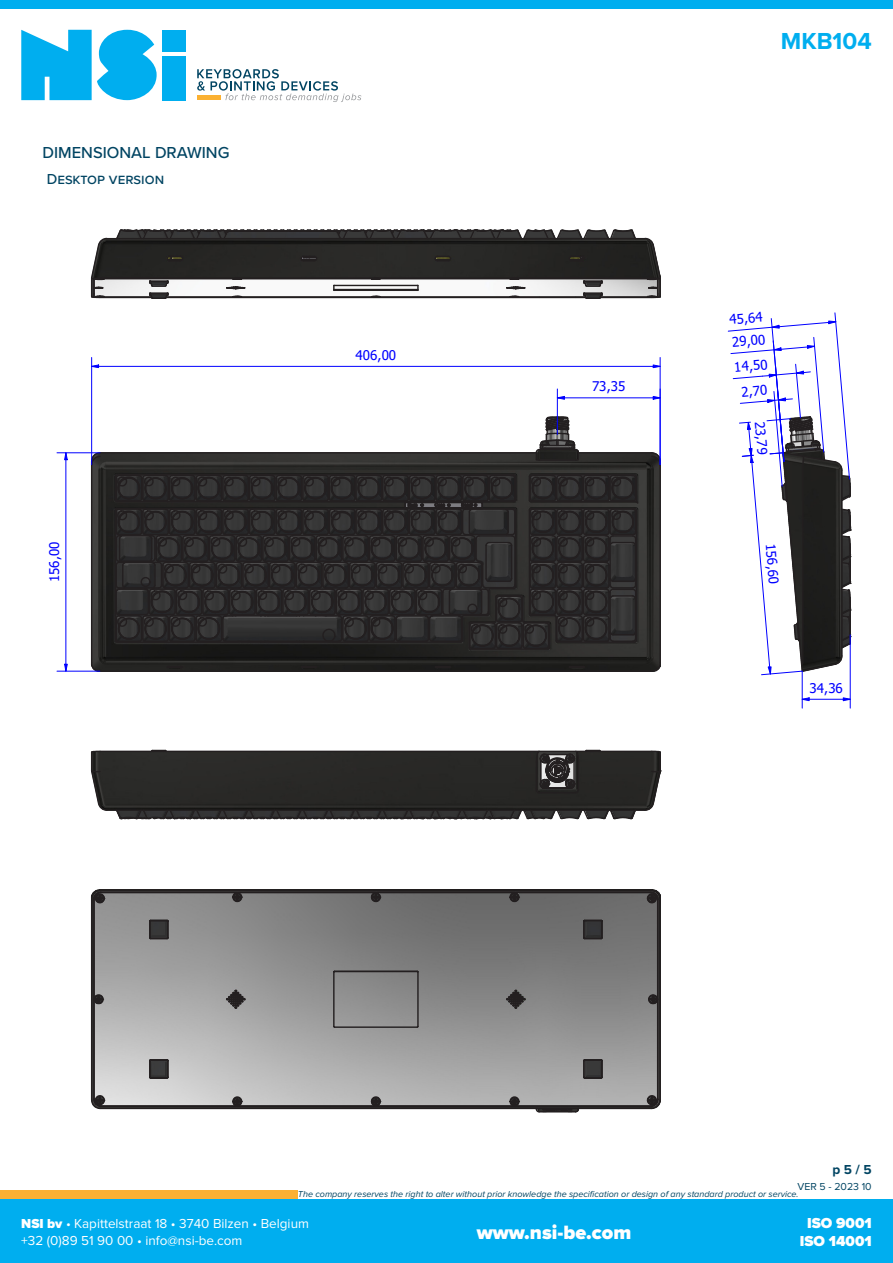
<style>
.page{position:relative;width:893px;height:1263px;background:#fff}
.page>*{position:absolute;margin:0;border:0;box-sizing:border-box;transform-origin:0 0}
.t1{font:700 24px "Proxima Nova";color:#00aeef}
.t2{font:900 19.95px "Proxima Nova";color:#fff}
.Tussentitel{font:500 16.5px "Proxima Nova";color:#004462}
.t3{font:900 15px "Proxima Nova";color:#fff}
.Tussen_tussen_titel{font:500 15px "Proxima Nova";color:#004462}
.t4{font:13.5px/16.2px "Proxima Nova";color:#fff}
.t5{font:700 13.5px "Proxima Nova";color:#004462}
.t6{font:13.35px/25.2px "Tahoma";color:#00f}
.t7{font:10.5px "Proxima Nova";color:#004462}
.t8{font:italic 9px "Proxima Nova";color:#004462}
.s1{font-weight:900}
</style>
<div class="page">
<div style="left:0;top:1199px;width:893px;height:64px;background:#00aeef"></div>
<div style="left:0;top:1191px;width:298px;height:8px;background:#fbb033"></div>
<div style="left:0;top:0;width:893px;height:9px;background:#00aeef"></div>
<img style="left:92px;top:417px;width:568px;height:253px">
<img style="left:108px;top:237px;width:535px;height:59px">
<div style="left:108px;top:750px;width:535px;height:59px;background:#292826"></div>
<img style="left:92px;top:893px;width:565px;height:217px">
<hr style="left:100px;top:452px;width:436px;height:1px;background:#231f20">
<hr style="left:578px;top:452px;width:74px;height:1px;background:#231f20">
<svg style="left:90px;top:663px;width:11px;height:8px"></svg>
<svg style="left:650px;top:451px;width:10px;height:15px"></svg>
<svg style="left:90px;top:451px;width:12px;height:15px"></svg>
<svg style="left:650px;top:663px;width:11px;height:9px"></svg>
<hr style="left:91px;top:461px;width:1px;height:202px;background:#231f20">
<hr style="left:100px;top:670px;width:552px;height:2px;background:#231f20">
<hr style="left:659px;top:465px;width:2px;height:198px;background:#231f20">
<svg style="left:568px;top:665px;width:18px;height:4px"></svg>
<svg style="left:300px;top:665px;width:18px;height:4px"></svg>
<svg style="left:166px;top:665px;width:18px;height:4px"></svg>
<svg style="left:434px;top:665px;width:18px;height:4px"></svg>
<svg style="left:114px;top:474px;width:526px;height:176px;background:#2c2b2b"></svg>
<svg style="left:505px;top:415px;width:75px;height:46px"></svg>
<hr style="left:107px;top:238px;width:538px;height:1px;background:#231f20">
<svg style="left:568px;top:255px;width:18px;height:8px"></svg>
<svg style="left:434px;top:255px;width:18px;height:8px"></svg>
<svg style="left:300px;top:255px;width:18px;height:8px"></svg>
<svg style="left:166px;top:255px;width:18px;height:8px"></svg>
<svg style="left:115px;top:229px;width:522px;height:12px;background:#3e3d3d"></svg>
<svg style="left:333px;top:285px;width:2px;height:6px"></svg>
<hr style="left:335px;top:290px;width:82px;height:1px;background:#231f20">
<hr style="left:335px;top:289px;width:82px;height:1px;background:#231f20">
<svg style="left:417px;top:285px;width:2px;height:6px"></svg>
<hr style="left:335px;top:285px;width:82px;height:1px;background:#231f20">
<svg style="left:576px;top:280px;width:28px;height:19px"></svg>
<svg style="left:148px;top:280px;width:22px;height:19px"></svg>
<hr style="left:101px;top:278px;width:550px;height:1px;background:#231f20">
<hr style="left:101px;top:296px;width:51px;height:2px;background:#231f20">
<hr style="left:166px;top:296px;width:420px;height:2px;background:#231f20">
<hr style="left:600px;top:296px;width:51px;height:2px;background:#231f20">
<svg style="left:369px;top:295px;width:13px;height:4px"></svg>
<svg style="left:90px;top:237px;width:18px;height:62px"></svg>
<svg style="left:225px;top:277px;width:23px;height:22px"></svg>
<svg style="left:369px;top:277px;width:15px;height:4px"></svg>
<svg style="left:505px;top:277px;width:21px;height:22px"></svg>
<svg style="left:643px;top:237px;width:18px;height:62px"></svg>
<hr style="left:100px;top:751px;width:552px;height:1px;background:#231f20">
<hr style="left:107px;top:809px;width:538px;height:2px;background:#231f20">
<svg style="left:643px;top:750px;width:19px;height:61px"></svg>
<svg style="left:90px;top:750px;width:18px;height:61px"></svg>
<svg style="left:115px;top:808px;width:522px;height:12px"></svg>
<svg style="left:150px;top:749px;width:18px;height:4px"></svg>
<svg style="left:535px;top:749px;width:67px;height:45px;background:#403e3d"></svg>
<svg style="left:535px;top:1107px;width:45px;height:6px"></svg>
<hr style="left:100px;top:1108px;width:552px;height:1px;background:#231f20">
<hr style="left:659px;top:896px;width:2px;height:204px;background:#231f20">
<hr style="left:91px;top:896px;width:1px;height:204px;background:#231f20">
<hr style="left:100px;top:889px;width:552px;height:2px;background:#231f20">
<hr style="left:657px;top:899px;width:2px;height:200px;background:#231f20">
<hr style="left:101px;top:891px;width:550px;height:2px;background:#231f20">
<svg style="left:225px;top:988px;width:21px;height:22px"></svg>
<svg style="left:505px;top:988px;width:21px;height:22px"></svg>
<svg style="left:332px;top:1025px;width:4px;height:4px"></svg>
<svg style="left:415px;top:1025px;width:5px;height:4px"></svg>
<hr style="left:333px;top:972px;width:2px;height:54px;background:#231f20">
<hr style="left:335px;top:1026px;width:82px;height:2px;background:#231f20">
<hr style="left:417px;top:972px;width:2px;height:54px;background:#231f20">
<hr style="left:335px;top:970px;width:82px;height:2px;background:#231f20">
<svg style="left:582px;top:1058px;width:22px;height:22px"></svg>
<svg style="left:582px;top:919px;width:22px;height:21px"></svg>
<svg style="left:148px;top:919px;width:22px;height:21px"></svg>
<svg style="left:148px;top:1058px;width:22px;height:22px"></svg>
<hr style="left:93px;top:899px;width:2px;height:200px;background:#231f20">
<hr style="left:101px;top:1105px;width:550px;height:2px;background:#231f20">
<svg style="left:646px;top:1094px;width:15px;height:16px"></svg>
<svg style="left:508px;top:1095px;width:12px;height:11px"></svg>
<svg style="left:370px;top:1095px;width:12px;height:11px"></svg>
<svg style="left:231px;top:1095px;width:12px;height:11px"></svg>
<svg style="left:90px;top:1094px;width:16px;height:16px"></svg>
<svg style="left:95px;top:993px;width:9px;height:12px"></svg>
<svg style="left:90px;top:889px;width:16px;height:15px"></svg>
<svg style="left:231px;top:891px;width:12px;height:12px"></svg>
<svg style="left:370px;top:891px;width:12px;height:12px"></svg>
<svg style="left:508px;top:891px;width:12px;height:12px"></svg>
<svg style="left:646px;top:889px;width:15px;height:15px"></svg>
<svg style="left:647px;top:993px;width:12px;height:12px"></svg>
<svg style="left:92px;top:364px;width:7px;height:4px"></svg>
<svg style="left:652px;top:364px;width:8px;height:4px"></svg>
<hr style="left:99px;top:366px;width:554px;height:1px;background:#00f">
<hr style="left:91px;top:357px;width:1px;height:108px;background:#00f">
<hr style="left:660px;top:357px;width:1px;height:108px;background:#00f">
<svg style="left:64px;top:453px;width:4px;height:8px"></svg>
<svg style="left:64px;top:663px;width:4px;height:8px"></svg>
<hr style="left:66px;top:460px;width:1px;height:204px;background:#00f">
<hr style="left:57px;top:671px;width:43px;height:1px;background:#00f">
<hr style="left:57px;top:452px;width:43px;height:1px;background:#00f">
<svg style="left:652px;top:396px;width:8px;height:4px"></svg>
<svg style="left:556px;top:396px;width:9px;height:4px"></svg>
<hr style="left:564px;top:397px;width:89px;height:1px;background:#00f">
<hr style="left:557px;top:389px;width:1px;height:45px;background:#00f">
<svg style="left:727px;top:312px;width:125px;height:397px"></svg>
<svg style="left:21px;top:30px;width:136px;height:70px"></svg>
<div style="left:162px;top:30px;width:23px;height:21px;background:#00aeef"></div>
<div style="left:162px;top:56px;width:23px;height:44px;background:#00aeef"></div>
<svg style="left:197px;top:69px;width:164px;height:33px"></svg>
<div style="left:197px;top:95px;width:24px;height:5px;background:#fbb132"></div>
<p class="Tussentitel" style="left:43px;top:140px;width:188px">DIMENSIONAL DRAWING</p>
<p class="Tussen_tussen_titel" style="left:47px;top:168px;width:119px">Desktop version</p>
<p class="t6" style="left:43px;top:582px;width:42px;rotate:-90deg">156,00</p>
<p class="t6" style="left:356px;top:343px;width:42px">406,00</p>
<h1 class="t1" style="left:781px;top:23px;width:92px">MKB104</h1>
<p class="t6" style="left:592px;top:374px;width:35px">73,35</p>
<p class="t6" style="left:728px;top:308px;width:35px;rotate:-5deg">45,64</p>
<p class="t6" style="left:731px;top:330px;width:35px;rotate:-5deg">29,00<br>14,50</p>
<p class="t6" style="left:740px;top:380px;width:28px;rotate:-5deg">2,70</p>
<p class="t6" style="left:772px;top:420px;width:35px;rotate:85deg">23,79</p>
<p class="t6" style="left:782px;top:542px;width:42px;rotate:85deg">156,60</p>
<p class="t6" style="left:809px;top:676px;width:35px">34,36</p>
<h3 class="t5" style="left:833px;top:1159px;width:41px">p 5 / 5</h3>
<p class="t7" style="left:798px;top:1181px;width:76px">VER 5 - 2023 10</p>
<p class="t8" style="left:298px;top:1187px;width:502px">The company reserves the right to alter without prior knowledge the specification or design of any standard product or service.</p>
<h3 class="t4" style="left:21px;top:1216px;width:289px"><span class="s1">NSI bv</span> • Kapittelstraat 18 • 3740 Bilzen • Belgium +32 (0)89 51 90 00 • info@nsi-be.com</h3>
<h3 class="t3" style="left:807px;top:1212px;width:66px">ISO 9001</h3>
<h2 class="t2" style="left:477px;top:1217px;width:156px">www.nsi-be.com</h2>
<h3 class="t3" style="left:800px;top:1230px;width:74px">ISO 14001</h3>
</div>
